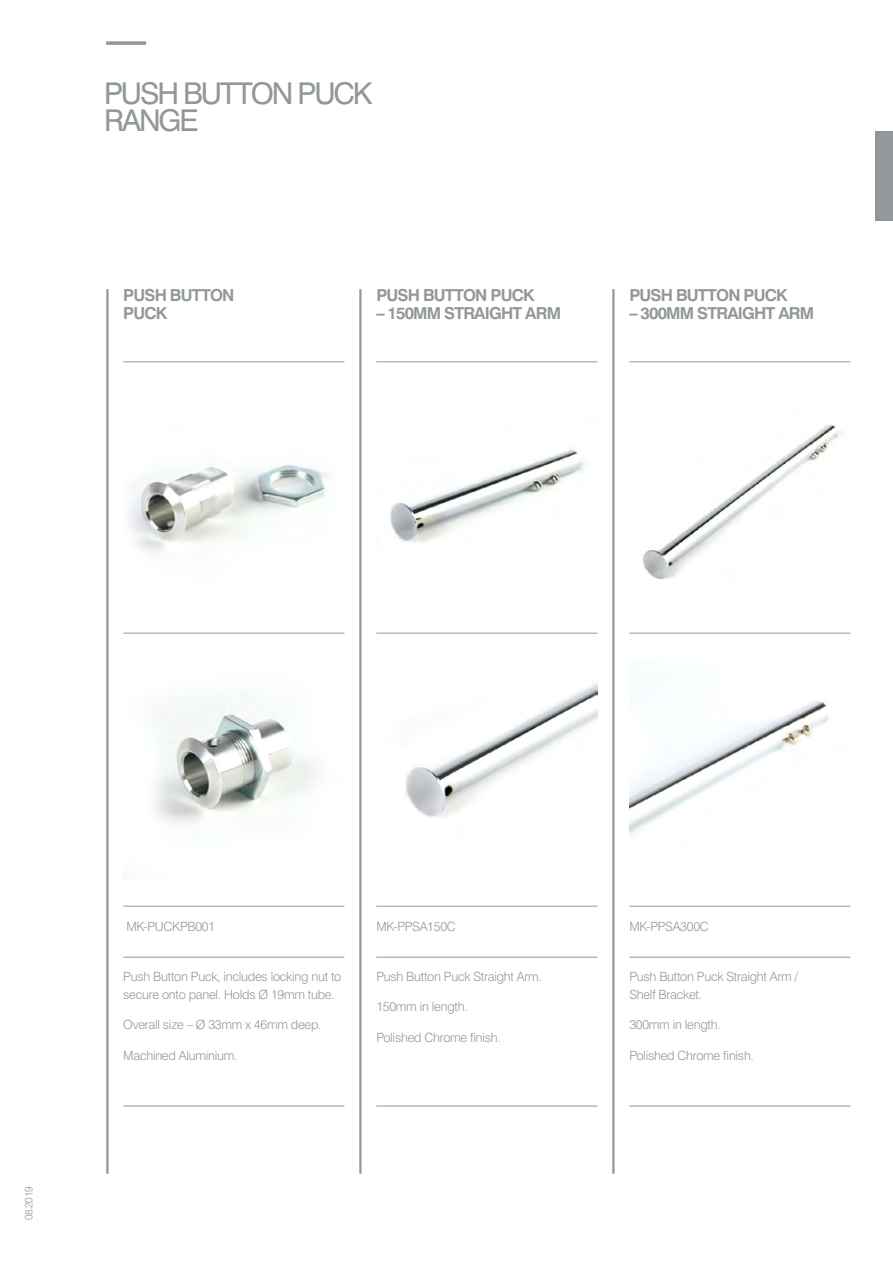
<style>
.page{position:relative;width:893px;height:1263px;background:#fff}
.page>*{position:absolute;margin:0;border:0;box-sizing:border-box;transform-origin:0 0}
.t1{font:30px/27px "Swiss 721 BT";letter-spacing:-.07em;color:#92979a}
.t2{font:700 16.5px/18px "Swiss 721 BT";letter-spacing:-.05em;color:#92979a}
.t3{font:300 12.75px/18px "Swiss 721 BT";letter-spacing:-.02em;color:#92979a}
.t4{font:300 10.5px "Swiss 721 BT";letter-spacing:-.04em;color:#92979a}
</style>
<div class="page">
<div style="left:876px;top:132px;width:17px;height:89px;background:#92979a"></div>
<hr style="left:106px;top:42px;width:40px;height:3px;background:#92979a">
<hr style="left:106px;top:289px;width:3px;height:885px;background:#92979a">
<hr style="left:612px;top:289px;width:3px;height:885px;background:#92979a">
<img style="left:128px;top:464px;width:201px;height:89px">
<img style="left:155px;top:696px;width:162px;height:128px">
<hr style="left:123px;top:957px;width:221px;height:1px;background:#92979a">
<hr style="left:123px;top:1106px;width:221px;height:1px;background:#92979a">
<hr style="left:123px;top:361px;width:221px;height:1px;background:#92979a">
<hr style="left:123px;top:906px;width:221px;height:1px;background:#92979a">
<hr style="left:123px;top:633px;width:221px;height:1px;background:#92979a">
<hr style="left:629px;top:957px;width:221px;height:1px;background:#92979a">
<hr style="left:629px;top:1106px;width:221px;height:1px;background:#92979a">
<hr style="left:629px;top:361px;width:221px;height:1px;background:#92979a">
<hr style="left:629px;top:906px;width:221px;height:1px;background:#92979a">
<hr style="left:629px;top:633px;width:221px;height:1px;background:#92979a">
<img style="left:642px;top:424px;width:197px;height:156px">
<img style="left:629px;top:701px;width:200px;height:135px">
<img style="left:390px;top:449px;width:195px;height:94px">
<img style="left:406px;top:683px;width:191px;height:134px">
<hr style="left:376px;top:957px;width:221px;height:1px;background:#92979a">
<hr style="left:376px;top:1106px;width:221px;height:1px;background:#92979a">
<hr style="left:376px;top:361px;width:221px;height:1px;background:#92979a">
<hr style="left:376px;top:906px;width:221px;height:1px;background:#92979a">
<hr style="left:376px;top:633px;width:221px;height:1px;background:#92979a">
<hr style="left:359px;top:289px;width:3px;height:885px;background:#92979a">
<h1 class="t1" style="left:104px;top:80px;width:269px">PUSH BUTTON PUCK<br>RANGE</h1>
<p class="t2" style="left:123px;top:286px;width:113px">PUSH BUTTON<br>PUCK</p>
<p class="t2" style="left:376px;top:286px;width:160px">PUSH BUTTON PUCK</p>
<p class="t2" style="left:376px;top:304px;width:186px">– 150MM STRAIGHT ARM</p>
<p class="t2" style="left:629px;top:286px;width:160px">PUSH BUTTON PUCK</p>
<p class="t2" style="left:629px;top:304px;width:186px">– 300MM STRAIGHT ARM</p>
<p class="t4" style="left:22px;top:1220px;width:35px;rotate:-90deg">08.2019</p>
<p class="t3" style="left:126px;top:917px;width:90px">MK-PUCKPB001</p>
<p class="t3" style="left:123px;top:967px;width:220px">Push Button Puck, includes locking nut to secure onto panel. Holds Ø 19mm tube.</p>
<p class="t3" style="left:123px;top:1016px;width:200px">Overall size – Ø 33mm x 46mm deep.</p>
<p class="t3" style="left:123px;top:1046px;width:116px">Machined Aluminium.</p>
<p class="t3" style="left:376px;top:917px;width:81px">MK-PPSA150C</p>
<p class="t3" style="left:376px;top:967px;width:167px">Push Button Puck Straight Arm.</p>
<p class="t3" style="left:376px;top:998px;width:93px">150mm in length.</p>
<p class="t3" style="left:376px;top:1028px;width:126px">Polished Chrome finish.</p>
<p class="t3" style="left:629px;top:917px;width:81px">MK-PPSA300C</p>
<p class="t3" style="left:629px;top:967px;width:171px">Push Button Puck Straight Arm /<br>Shelf Bracket.</p>
<p class="t3" style="left:629px;top:1016px;width:93px">300mm in length.</p>
<p class="t3" style="left:629px;top:1046px;width:126px">Polished Chrome finish.</p>
</div>
